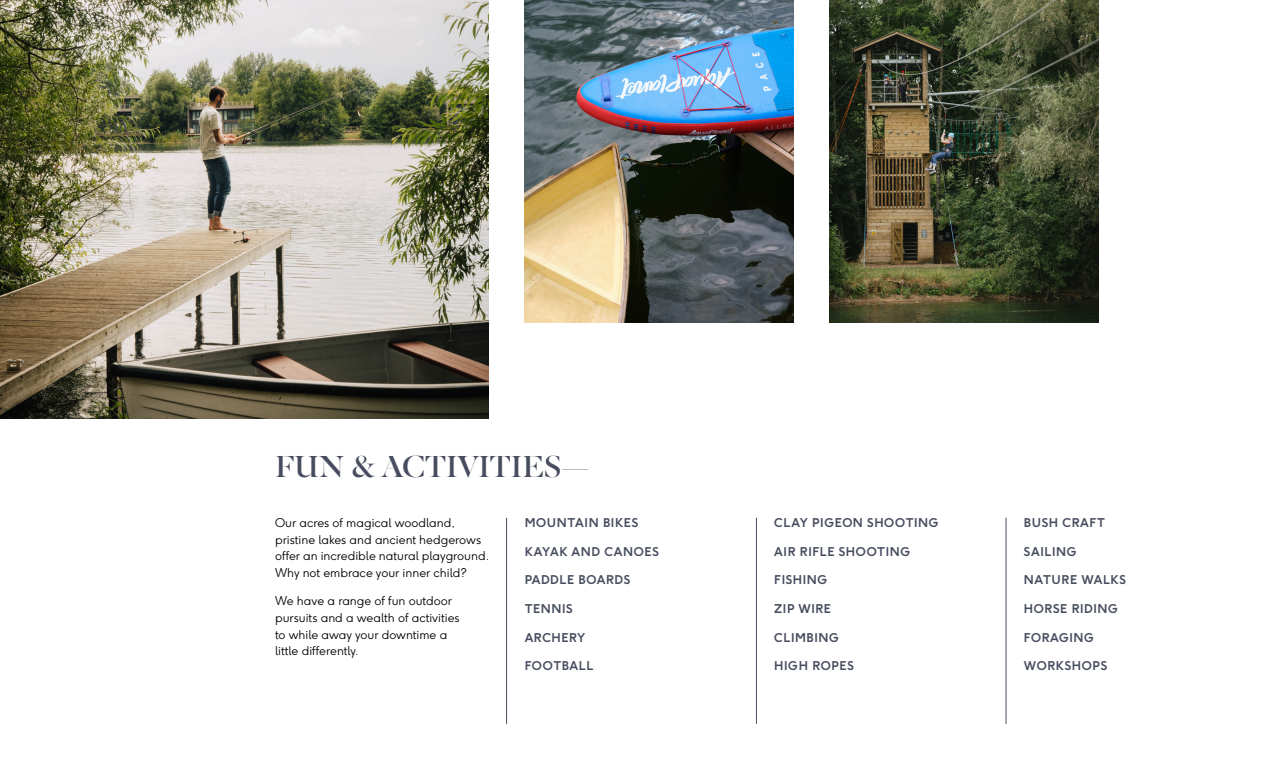
<style>
.page{position:relative;width:1263px;height:766px;background:#fff}
.page>*{position:absolute;margin:0;border:0;box-sizing:border-box;transform-origin:0 0}
.Text{font:30px "INDEPENDENT Headline";color:#474d5f}
.Text-2{font:300 12px/16.5px "F37 Ginger";color:#000}
.Text-3{font:700 12px "F37 Ginger";letter-spacing:.05em;color:#474d5f}
</style>
<div class="page">
<img style="left:0;top:0;width:489px;height:419px">
<img style="left:525px;top:0;width:268px;height:322px">
<hr style="left:506px;top:517px;width:1px;height:206px;background:#474d5f">
<hr style="left:756px;top:517px;width:1px;height:206px;background:#474d5f">
<hr style="left:1006px;top:517px;width:1px;height:206px;background:#474d5f">
<img style="left:829px;top:0;width:269px;height:322px">
<p class="Text" style="left:275px;top:448px;width:316px">FUN &amp; ACTIVITIES—</p>
<p class="Text-2" style="left:275px;top:514px;width:216px">Our acres of magical woodland, pristine lakes and ancient hedgerows offer an incredible natural playground.<br>Why not embrace your inner child?</p>
<p class="Text-2" style="left:275px;top:592px;width:186px">We have a range of fun outdoor pursuits and a wealth of activities to while away your downtime a little differently.</p>
<p class="Text-3" style="left:525px;top:515px;width:115px">MOUNTAIN BIKES</p>
<p class="Text-3" style="left:525px;top:543px;width:136px">KAYAK AND CANOES</p>
<p class="Text-3" style="left:525px;top:572px;width:107px">PADDLE BOARDS</p>
<p class="Text-3" style="left:525px;top:600px;width:50px">TENNIS</p>
<p class="Text-3" style="left:525px;top:629px;width:62px">ARCHERY</p>
<p class="Text-3" style="left:525px;top:657px;width:70px">FOOTBALL</p>
<p class="Text-3" style="left:774px;top:515px;width:166px">CLAY PIGEON SHOOTING</p>
<p class="Text-3" style="left:774px;top:543px;width:137px">AIR RIFLE SHOOTING</p>
<p class="Text-3" style="left:774px;top:572px;width:55px">FISHING</p>
<p class="Text-3" style="left:774px;top:600px;width:58px">ZIP WIRE</p>
<p class="Text-3" style="left:774px;top:629px;width:66px">CLIMBING</p>
<p class="Text-3" style="left:774px;top:657px;width:81px">HIGH ROPES</p>
<p class="Text-3" style="left:1024px;top:515px;width:83px">BUSH CRAFT</p>
<p class="Text-3" style="left:1024px;top:543px;width:54px">SAILING</p>
<p class="Text-3" style="left:1024px;top:572px;width:104px">NATURE WALKS</p>
<p class="Text-3" style="left:1024px;top:600px;width:96px">HORSE RIDING</p>
<p class="Text-3" style="left:1024px;top:629px;width:72px">FORAGING</p>
<p class="Text-3" style="left:1024px;top:657px;width:85px">WORKSHOPS</p>
</div>
